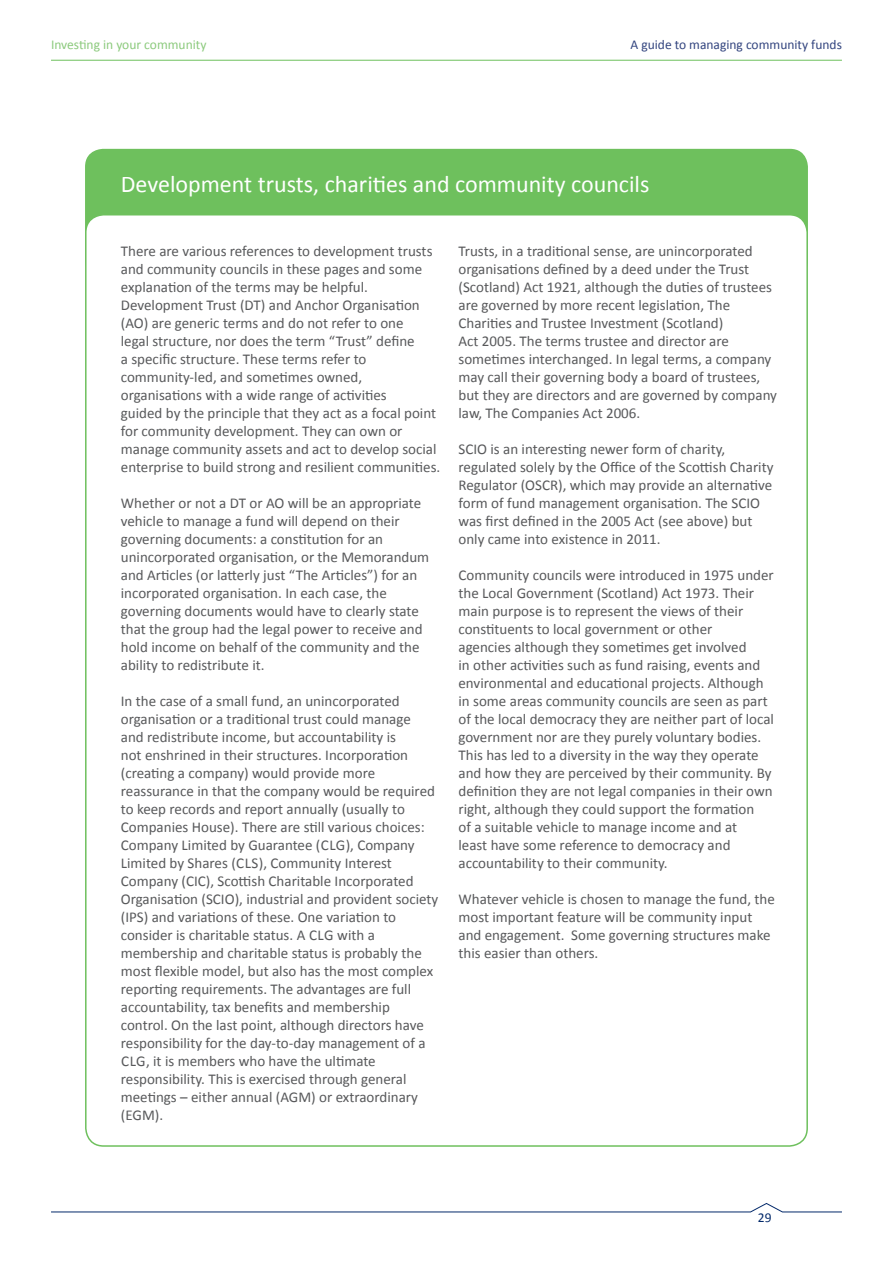
<style>
.page{position:relative;width:893px;height:1263px;background:#fff}
.page>*{position:absolute;margin:0;border:0;box-sizing:border-box;transform-origin:0 0}
.t1{font:24px "Calibri";color:#fff}
.t2{font:15px/18px "Calibri";color:#58595b}
.t3{font:13.5px "Calibri";color:#33457f}
.t4{font:13.5px "Calibri";color:#8cca7d}
.t5{font:13.5px "Calibri";color:#03296a}
</style>
<div class="page">
<hr style="left:51px;top:60px;width:791px;height:1px;background:#6ec05d">
<svg style="left:51px;top:1203px;width:791px;height:10px"></svg>
<div style="left:85px;top:149px;width:723px;height:130px;background:#6ec05d;border-radius:18px"></div>
<div style="left:86px;top:215px;width:721px;height:931px;background:#fff;border-radius:18px"></div>
<p class="t4" style="left:51px;top:36px;width:157px">Investing in your community</p>
<p class="t3" style="left:630px;top:36px;width:213px">A guide to managing community funds</p>
<h1 class="t1" style="left:121px;top:169px;width:530px">Development trusts, charities and community councils</h1>
<p class="t2" style="left:121px;top:242px;width:321px">There are various references to development trusts and community councils in these pages and some explanation of the terms may be helpful.<br>Development Trust (DT) and Anchor Organisation (AO) are generic terms and do not refer to one<br>legal structure, nor does the term “Trust” define<br>a specific structure. These terms refer to community-led, and sometimes owned, organisations with a wide range of activities<br>guided by the principle that they act as a focal point for community development. They can own or manage community assets and act to develop social enterprise to build strong and resilient communities.</p>
<p class="t2" style="left:121px;top:494px;width:310px">Whether or not a DT or AO will be an appropriate vehicle to manage a fund will depend on their governing documents: a constitution for an unincorporated organisation, or the Memorandum and Articles (or latterly just “The Articles”) for an incorporated organisation. In each case, the governing documents would have to clearly state that the group had the legal power to receive and hold income on behalf of the community and the ability to redistribute it.</p>
<p class="t2" style="left:121px;top:692px;width:319px">In the case of a small fund, an unincorporated organisation or a traditional trust could manage<br>and redistribute income, but accountability is<br>not enshrined in their structures. Incorporation (creating a company) would provide more reassurance in that the company would be required to keep records and report annually (usually to Companies House). There are still various choices:<br>Company Limited by Guarantee (clg ), Company Limited by Shares (cls), Community Interest Company (CIC), Scottish Charitable Incorporated Organisation (SCIO), industrial and provident society (IPS) and variations of these. One variation to consider is charitable status. A clg</p>
<p class="t2" style="left:121px;top:926px;width:314px;text-indent:216px">with a membership and charitable status is probably the most flexible model, but also has the most complex reporting requirements. The advantages are full accountability, tax benefits and membership control. On the last point, although directors have responsibility for the day-to-day management of a clg, it is members who have the ultimate responsibility. This is exercised through general meetings – either annual (AGM) or extraordinary (EGM).</p>
<p class="t2" style="left:458px;top:242px;width:320px">Trusts, in a traditional sense, are unincorporated organisations defined by a deed under the Trust (Scotland) Act 1921, although the duties of trustees are governed by more recent legislation, The Charities and Trustee Investment (Scotland)<br>Act 2005. The terms trustee and director are sometimes interchanged. In legal terms, a company may call their governing body a board of trustees, but they are directors and are governed by company law, The Companies Act 2006.</p>
<p class="t2" style="left:458px;top:440px;width:316px">SCIO is an interesting newer form of charity, regulated solely by the Office of the Scottish Charity Regulator (OSCR), which may provide an alternative form of fund management organisation. The SCIO was first defined in the 2005 Act (see above) but only came into existence in 2011.</p>
<p class="t2" style="left:458px;top:566px;width:317px">Community councils were introduced in 1975 under the Local Government (Scotland) Act 1973. Their main purpose is to represent the views of their constituents to local government or other<br>agencies although they sometimes get involved<br>in other activities such as fund raising, events and environmental and educational projects. Although in some areas community councils are seen as part of the local democracy they are neither part of local government nor are they purely voluntary bodies.<br>This has led to a diversity in the way they operate and how they are perceived by their community. By definition they are not legal companies in their own right, although they could support the formation<br>of a suitable vehicle to manage income and at<br>least have some reference to democracy and accountability to their community.</p>
<p class="t2" style="left:458px;top:890px;width:318px">Whatever vehicle is chosen to manage the fund, the most important feature will be community input and engagement. Some governing structures make this easier than others.</p>
<p class="t5" style="left:758px;top:1209px;width:15px">29</p>
</div>
